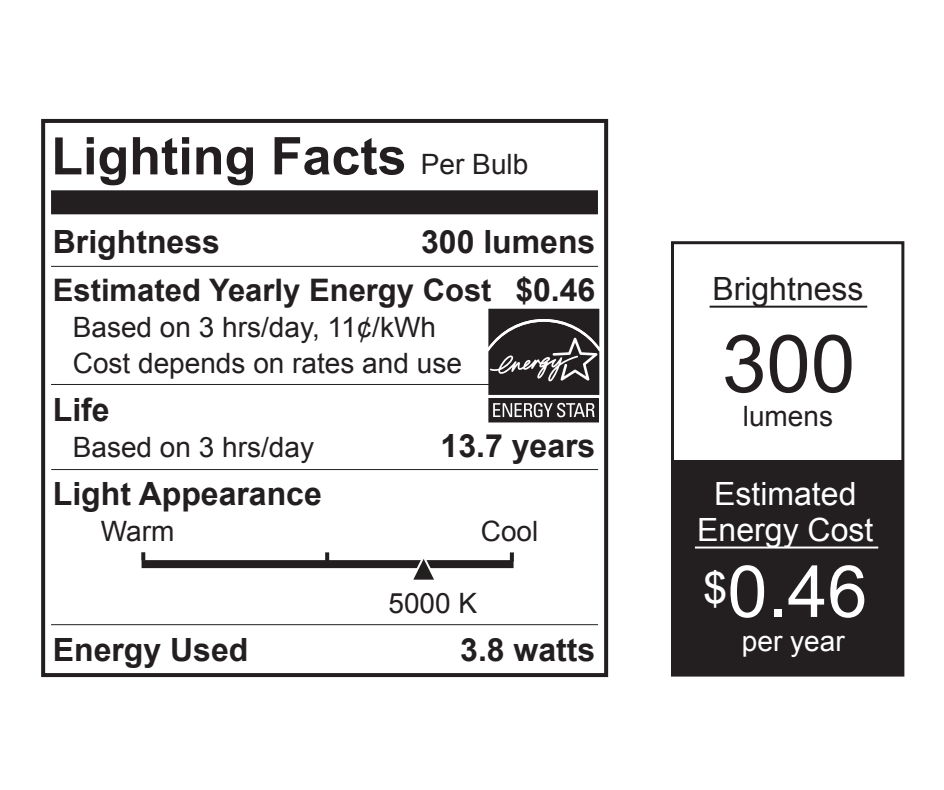
<style>
.page{position:relative;width:944px;height:790px;background:#fff}
.page>*{position:absolute;margin:0;border:0;box-sizing:border-box;transform-origin:0 0}
.t1{font:80px "Arial";color:#231f20}
.t2{font:72px "Arial";color:#fff}
.t3{font:700 52px "Arial";color:#231f20}
.t4{font:700 32px/48px "Arial";color:#231f20;text-align:right}
.t5{font:32px/36px "Arial";color:#fff;text-align:center}
.t6{font:32px "Arial";color:#231f20}
.t7{font:700 31.2px "Arial";color:#231f20}
.t8{font:28px/36px "Arial";color:#231f20}
.t9{font:28px "Arial";color:#fff}
.s1{font-weight:400;font-size:28px}
</style>
<div class="page">
<div style="left:671px;top:241px;width:233px;height:435px;background:#fff;border:3px solid #231f20"></div>
<div style="left:672px;top:459px;width:231px;height:215px;background:#231f20"></div>
<hr style="left:710px;top:305px;width:157px;height:2px;background:#231f20">
<hr style="left:695px;top:546px;width:183px;height:2px;background:#fff">
<div style="left:41px;top:119px;width:567px;height:558px;background:#fff;border:4px solid #231f20"></div>
<svg style="left:488px;top:308px;width:112px;height:115px;background:#4c4849"></svg>
<hr style="left:51px;top:623px;width:547px;height:2px;background:#221f1f">
<hr style="left:51px;top:468px;width:547px;height:2px;background:#221f1f">
<hr style="left:51px;top:383px;width:547px;height:2px;background:#221f1f">
<hr style="left:51px;top:265px;width:547px;height:2px;background:#221f1f">
<div style="left:51px;top:190px;width:547px;height:24px;background:#231f20"></div>
<div style="left:142px;top:560px;width:372px;height:8px;background:#231f20"></div>
<svg style="left:510px;top:552px;width:4px;height:8px"></svg>
<svg style="left:325px;top:552px;width:4px;height:8px"></svg>
<svg style="left:141px;top:552px;width:4px;height:8px"></svg>
<svg style="left:409px;top:559px;width:30px;height:21px"></svg>
<h3 class="t3" style="left:51px;top:127px;width:479px">Lighting Facts <span class="s1">Per Bulb</span></h3>
<p class="t4" style="left:421px;top:217px;width:176px">300 lumens $0.46</p>
<p class="t4" style="left:53px;top:217px;width:169px">Brightness</p>
<p class="t7" style="left:53px;top:272px;width:440px">Estimated Yearly Energy Cost</p>
<p class="t8" style="left:73px;top:309px;width:391px">Based on 3 hrs/day, 11¢/kWh<br>Cost depends on rates and use</p>
<p class="t4" style="left:53px;top:385px;width:58px">Life</p>
<p class="t8" style="left:73px;top:429px;width:243px">Based on 3 hrs/day</p>
<p class="t4" style="left:53px;top:469px;width:271px">Light Appearance</p>
<p class="t8" style="left:101px;top:513px;width:75px">Warm</p>
<p class="t8" style="left:481px;top:513px;width:59px">Cool</p>
<p class="t4" style="left:441px;top:421px;width:156px">13.7 years</p>
<p class="t4" style="left:53px;top:625px;width:197px">Energy Used</p>
<p class="t8" style="left:388px;top:585px;width:90px">5000 K</p>
<p class="t4" style="left:460px;top:625px;width:137px">3.8 watts</p>
<p class="t6" style="left:712px;top:271px;width:153px">Brightness</p>
<h1 class="t1" style="left:722px;top:319px;width:135px">300</h1>
<p class="t8" style="left:743px;top:398px;width:92px">lumens</p>
<p class="t5" style="left:697px;top:475px;width:178px">Estimated<br>Energy Cost</p>
<h2 class="t2" style="left:703px;top:551px;width:166px"><sup>$</sup>0.46</h2>
<p class="t9" style="left:742px;top:624px;width:104px">per year</p>
</div>
